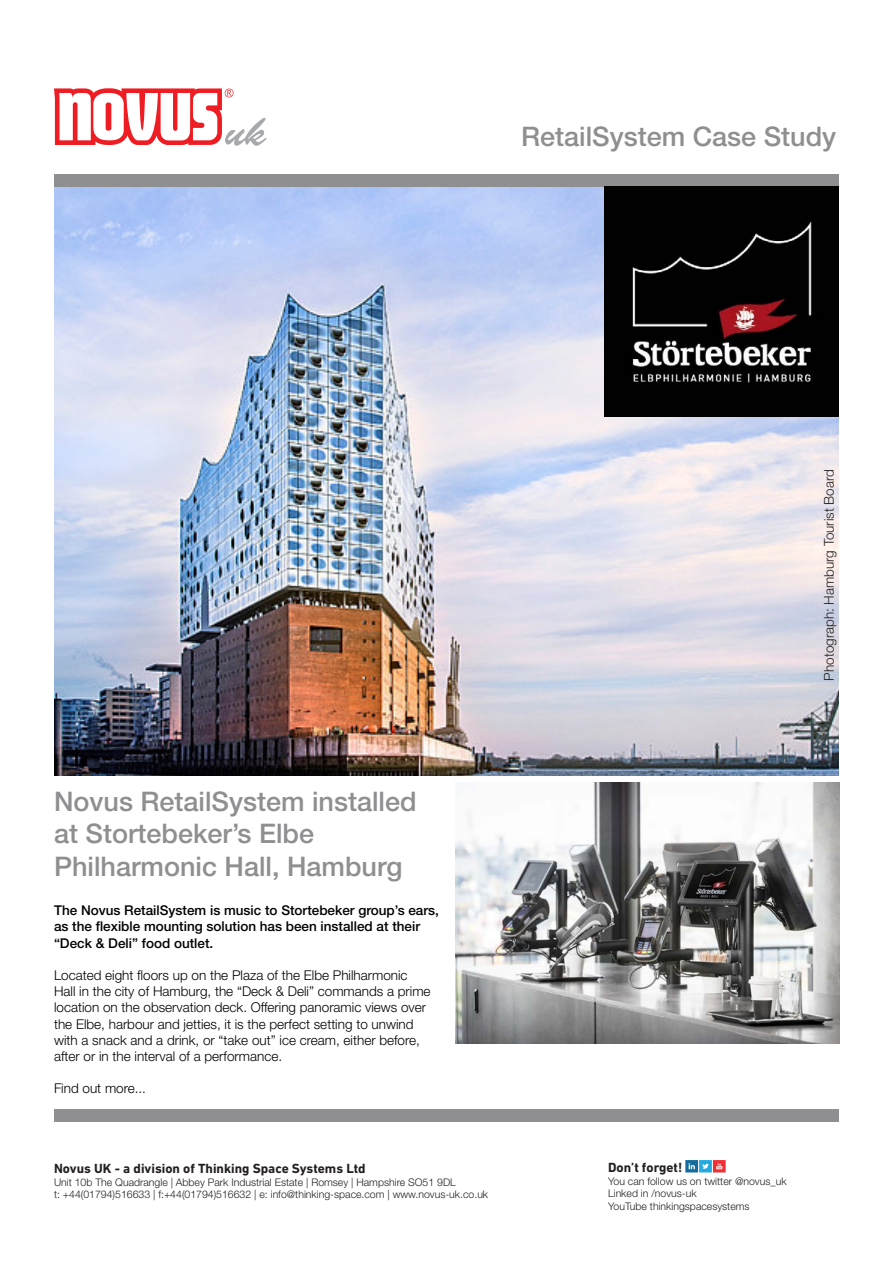
<style>
.page{position:relative;width:893px;height:1263px;background:#fff}
.page>*{position:absolute;margin:0;border:0;box-sizing:border-box;transform-origin:0 0}
.Paragraph_Style_8{font:500 27px/32.4px "Helvetica Neue LT Std";color:#8f8f92}
.Paragraph_Style_5{font:300 13.5px/16.2px "Helvetica Neue LT Std";color:#000}
.Paragraph_Style_5-2{font:500 13.5px/16.2px "Helvetica Neue LT Std";color:#000}
.Paragraph_Style_1{font:700 13.5px "DIN Next LT Pro";color:#231f20}
.t1{font:300 13.5px "Helvetica Neue LT Std";color:#231f20}
.Paragraph_Style_7{font:700 13.5px "DIN Next LT Pro";color:#231f20}
.Paragraph_Style_1-2{font:300 10.5px "Helvetica Neue LT Std";color:#231f20}
.Paragraph_Style_5-3{font:300 10.5px "Helvetica Neue LT Std";color:#231f20}
</style>
<div class="page">
<img style="left:54px;top:187px;width:785px;height:588px">
<svg style="left:54px;top:88px;width:212px;height:58px"></svg>
<div style="left:54px;top:174px;width:785px;height:13px;background:#8f8f92"></div>
<div style="left:54px;top:1109px;width:839px;height:13px;background:#8f8f92"></div>
<svg style="left:685px;top:1160px;width:41px;height:12px"></svg>
<div style="left:840px;top:1099px;width:53px;height:29px;background:#fff"></div>
<img style="left:604px;top:187px;width:234px;height:229px">
<img style="left:455px;top:783px;width:385px;height:260px">
<p class="Paragraph_Style_8" style="left:521px;top:120px;width:317px">RetailSystem Case Study</p>
<p class="Paragraph_Style_8" style="left:54px;top:785px;width:364px">Novus RetailSystem installed at Stortebeker’s Elbe<br>Philharmonic Hall, Hamburg</p>
<p class="Paragraph_Style_5-2" style="left:54px;top:902px;width:386px">The Novus RetailSystem is music to Stortebeker group’s ears, as the flexible mounting solution has been installed at their “Deck &amp; Deli” food outlet.</p>
<p class="Paragraph_Style_5" style="left:54px;top:967px;width:378px">Located eight floors up on the Plaza of the Elbe Philharmonic Hall in the city of Hamburg, the “Deck &amp; Deli” commands a prime location on the observation deck. Offering panoramic views over the Elbe, harbour and jetties, it is the perfect setting to unwind with a snack and a drink, or “take out” ice cream, either before, after or in the interval of a performance.</p>
<p class="Paragraph_Style_5" style="left:54px;top:1080px;width:94px">Find out more...</p>
<p class="Paragraph_Style_1" style="left:54px;top:1161px;width:313px">Novus UK - a division of Thinking Space Systems Ltd</p>
<p class="Paragraph_Style_1-2" style="left:54px;top:1176px;width:403px">Unit 10b The Quadrangle | Abbey Park Industrial Estate | Romsey | Hampshire SO51 9DL</p>
<p class="Paragraph_Style_1-2" style="left:54px;top:1188px;width:436px">t: +44(01794)516633 | f:+44(01794)516632 | e: info@thinking-space.com | www.novus-uk.co.uk</p>
<p class="t1" style="left:821px;top:681px;width:213px;rotate:-90deg">Photograph: Hamburg Tourist Board</p>
<p class="Paragraph_Style_7" style="left:608px;top:1160px;width:76px">Don’t forget!</p>
<p class="Paragraph_Style_5-3" style="left:608px;top:1174px;width:180px">You can follow us on twitter @novus_uk</p>
<p class="Paragraph_Style_5-3" style="left:608px;top:1187px;width:90px">Linked in /novus-uk</p>
<p class="Paragraph_Style_5-3" style="left:608px;top:1200px;width:143px">YouTube thinkingspacesystems</p>
</div>
